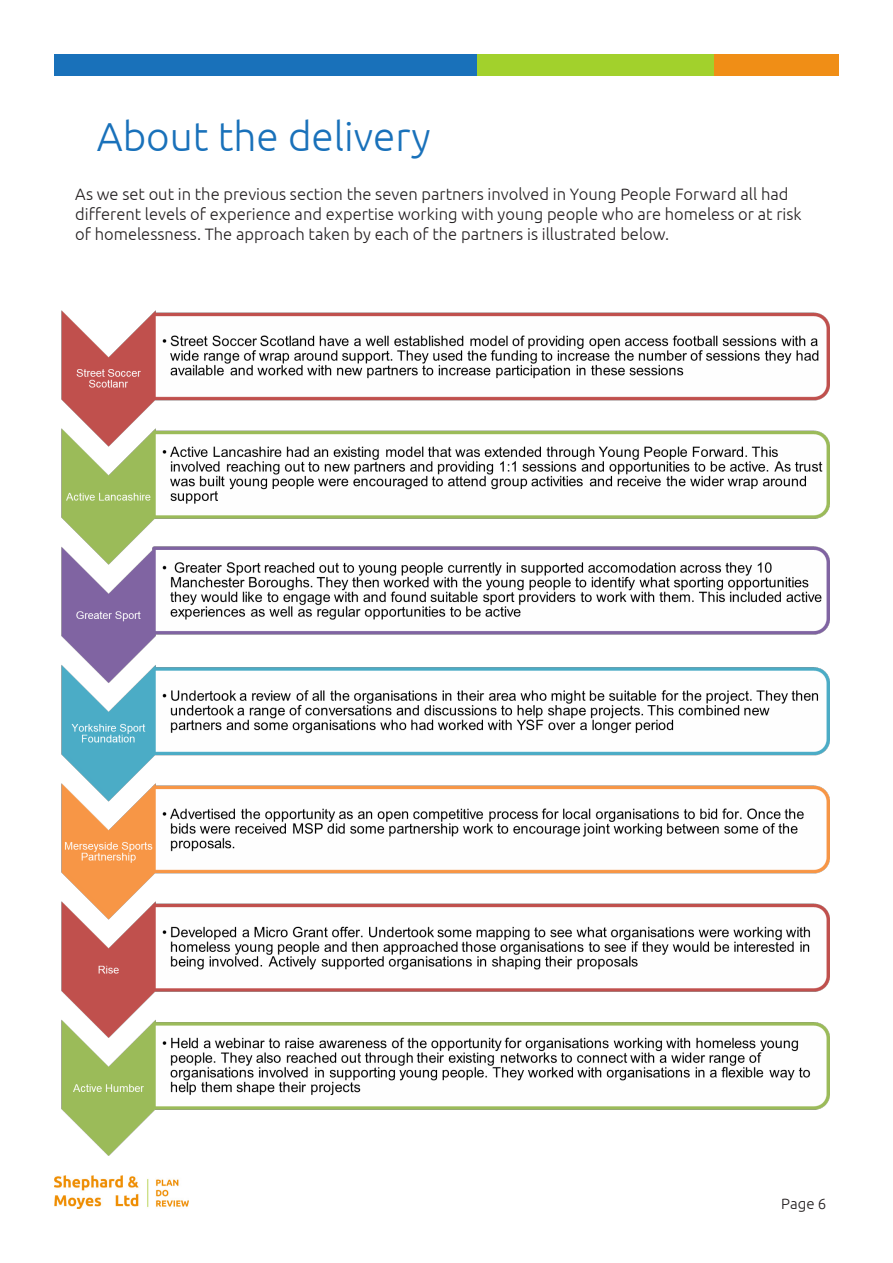
<style>
.page{position:relative;width:893px;height:1263px;background:#fff}
.page>*{position:absolute;margin:0;border:0;box-sizing:border-box;transform-origin:0 0}
.Blue_heading{font:300 40.5px "Ubuntu";color:#1971ba}
.t1{font:300 16.5px/19.8px "Ubuntu";color:#231f20}
.t2{font:300 15px "Ubuntu";color:#231f20}
</style>
<div class="page">
<img style="left:54px;top:1175px;width:134px;height:34px">
<div style="left:54px;top:54px;width:423px;height:21px;background:#1971ba"></div>
<div style="left:477px;top:54px;width:237px;height:21px;background:#a2d12c"></div>
<div style="left:714px;top:54px;width:125px;height:21px;background:#f08e16"></div>
<img style="left:61px;top:310px;width:769px;height:846px">
<p class="Blue_heading" style="left:97px;top:112px;width:335px">About the delivery</p>
<p class="t1" style="left:75px;top:184px;width:728px">As we set out in the previous section the seven partners involved in Young People Forward all had different levels of experience and expertise working with young people who are homeless or at risk of homelessness. The approach taken by each of the partners is illustrated below.</p>
<p class="t2" style="left:781px;top:1195px;width:47px">Page 6</p>
</div>
